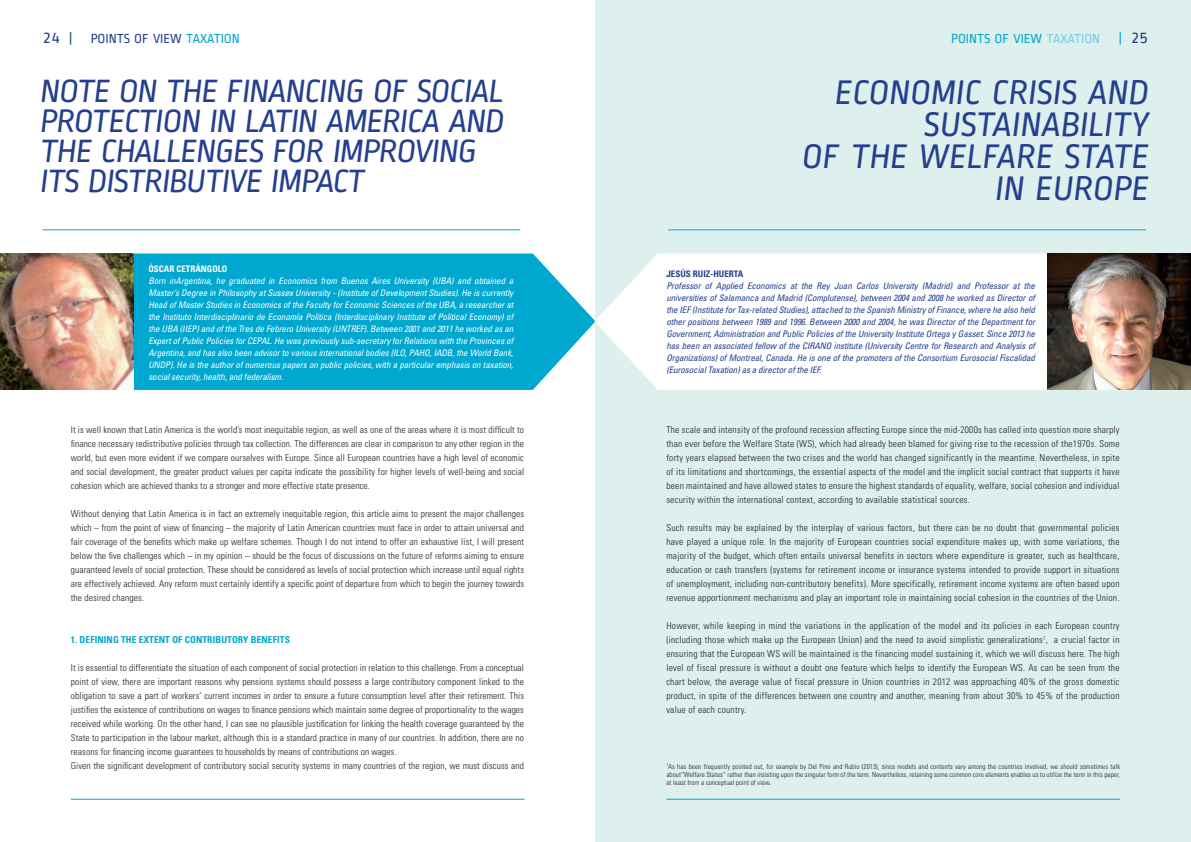
<style>
.page{position:relative;width:1191px;height:842px;background:#fff}
.page>*{position:absolute;margin:0;border:0;box-sizing:border-box;transform-origin:0 0}
.t1{font:italic 36px/32px "Ropa Sans";color:#253f8e}
.t2{font:italic 34px/30px "Ropa Sans";letter-spacing:-.025em;color:#253f8e}
.t3{font:17px "Ropa Sans";color:#253f8e}
.t4{font:13.8px "Ropa Sans";color:#00a7cf}
.t5{font:13.8px "Ropa Sans";color:#253f8e}
.t6{font:300 condensed 9.5px/14px "Univers";letter-spacing:.01em;color:#231f20;text-align:justify}
.t7{font:700 condensed 9.5px "Univers";letter-spacing:.01em;color:#00a7cf}
.t8{font:italic condensed 9px/12px "Univers";letter-spacing:-.01em;color:#fff;text-align:justify}
.t9{font:italic condensed 9px/12px "Univers";letter-spacing:-.01em;color:#253f8e;text-align:justify}
.t10{font:700 condensed 9px "Univers";color:#253f8e}
.t11{font:700 condensed 9px "Univers";color:#fff}
.t12{font:300 condensed 7px/8px "Univers";letter-spacing:.01em;color:#231f20;text-align:justify}
.s1{color:#78cce4}
.s2{font-size:17px;color:#253f8e}
.s3{color:#00a7cf}
</style>
<div class="page">
<div style="left:595px;top:0;width:596px;height:842px;background:#ddf0ed"></div>
<hr style="left:71px;top:799px;width:453px;height:1px;background:#00a7cf">
<hr style="left:666px;top:799px;width:454px;height:1px;background:#00a7cf">
<hr style="left:43px;top:230px;width:477px;height:1px;background:#00a7cf">
<hr style="left:668px;top:230px;width:478px;height:1px;background:#00a7cf">
<svg style="left:133px;top:254px;width:461px;height:136px;background:#10acd1"></svg>
<img style="left:0;top:254px;width:133px;height:136px">
<div style="left:594px;top:254px;width:453px;height:136px;background:#fff"></div>
<img style="left:1047px;top:254px;width:144px;height:136px">
<h3 class="t3" style="left:43px;top:28px;width:19px">24</h3>
<h3 class="t4" style="left:951px;top:31px;width:199px">POINTS OF VIEW <span class="s1">TAXATION</span> | <span class="s2">25</span></h3>
<h3 class="t5" style="left:67px;top:31px;width:174px">| POINTS OF VIEW <span class="s3">TAXATION</span></h3>
<h2 class="t2" style="left:41px;top:77px;width:465px">NOTE ON THE FINANCING OF SOCIAL<br>PROTECTION IN LATIN AMERICA AND<br>THE CHALLENGES FOR IMPROVING<br>ITS DISTRIBUTIVE IMPACT</h2>
<h1 class="t1" style="left:835px;top:77px;width:37px">ECONOMIC</h1>
<h1 class="t1" style="left:992px;top:77px;width:31px">CRISIS</h1>
<h1 class="t1" style="left:1088px;top:77px;width:21px">AND</h1>
<h1 class="t1" style="left:924px;top:109px;width:34px">SUSTAINABILITY</h1>
<h1 class="t1" style="left:802px;top:141px;width:68px">OF THE</h1>
<h1 class="t1" style="left:919px;top:141px;width:49px">WELFARE</h1>
<h1 class="t1" style="left:995px;top:141px;width:103px;text-indent:69px">STATE<br>IN EUROPE</h1>
<p class="t11" style="left:148px;top:263px;width:81px">ÓSCAR CETRÁNGOLO</p>
<p class="t8" style="left:148px;top:274px;width:366px">Born inArgentina, he graduated in Economics from Buenos Aires University (UBA) and obtained a Master’s Degree in Philosophy at Sussex University - (Institute of Development Studies). He is currently Head of Master Studies in Economics of the Faculty for Economic Sciences of the UBA, a researcher at the Instituto Interdisciplinario de Economía Política (Interdisciplinary Institute of Political Economy) of the UBA (IIEP) and of the Tres de Febrero University (UNTREF). Between 2001 and 2011 he worked as an Expert of Public Policies for CEPAL. He was previously sub-secretary for Relations with the Provinces of Argentina, and has also been advisor to various international bodies (ILO, PAHO, IADB, the World Bank, UNDP). He is the author of numerous papers on public policies, with a particular emphasis on taxation, social security, health, and federalism.</p>
<p class="t6" style="left:71px;top:423px;width:455px">It is well known that Latin America is the world’s most inequitable region, as well as one of the areas where it is most difficult to finance necessary redistributive policies through tax collection. The differences are clear in comparison to any other region in the world, but even more evident if we compare ourselves with Europe. Since all European countries have a high level of economic and social development, the greater product values per capita indicate the possibility for higher levels of well-being and social cohesion which are achieved thanks to a stronger and more effective state presence.</p>
<p class="t6" style="left:71px;top:507px;width:455px">Without denying that Latin America is in fact an extremely inequitable region, this article aims to present the major challenges which – from the point of view of financing – the majority of Latin American countries must face in order to attain universal and fair coverage of the benefits which make up welfare schemes. Though I do not intend to offer an exhaustive list, I will present below the five challenges which – in my opinion – should be the focus of discussions on the future of reforms aiming to ensure guaranteed levels of social protection. These should be considered as levels of social protection which increase until equal rights are effectively achieved. Any reform must certainly identify a specific point of departure from which to begin the journey towards the desired changes.</p>
<p class="t7" style="left:71px;top:634px;width:221px">1. DEFINING THE EXTENT OF CONTRIBUTORY BENEFITS</p>
<p class="t6" style="left:71px;top:661px;width:455px;text-align:left">It is essential to differentiate the situation of each component of social protection in relation to this challenge. From a conceptual point of view, there are important reasons why pensions systems should possess a large contributory component linked to the obligation to save a part of workers’ current incomes in order to ensure a future consumption level after their retirement. This justifies the existence of contributions on wages to finance pensions which maintain some degree of proportionality to the wages received while working. On the other hand, I can see no plausible justification for linking the health coverage guaranteed by the State to participation in the labour market, although this is a standard practice in many of our countries. In addition, there are no reasons for financing income guarantees to households by means of contributions on wages.<br>Given the significant development of contributory social security systems in many countries of the region, we must discuss and</p>
<p class="t10" style="left:666px;top:269px;width:78px">JESÚS RUIZ-HUERTA</p>
<p class="t9" style="left:666px;top:280px;width:370px">Professor of Applied Economics at the Rey Juan Carlos University (Madrid) and Professor at the universities of Salamanca and Madrid (Complutense), between 2004 and 2008 he worked as Director of the IEF (Institute for Tax-related Studies), attached to the Spanish Ministry of Finance, where he also held other positions between 1989 and 1996. Between 2000 and 2004, he was Director of the Department for Government, Administration and Public Policies of the University Institute Ortega y Gasset. Since 2013 he has been an associated fellow of the CIRANO institute (University Centre for Research and Analysis of Organizations) of Montreal, Canada. He is one of the promoters of the Consortium Eurosocial Fiscalidad (Eurosocial Taxation) as a director of the IEF.</p>
<p class="t6" style="left:666px;top:423px;width:455px">The scale and intensity of the profound recession affecting Europe since the mid-2000s has called into question more sharply than ever before the Welfare State (WS), which had already been blamed for giving rise to the recession of the1970s. Some forty years elapsed between the two crises and the world has changed significantly in the meantime. Nevertheless, in spite of its limitations and shortcomings, the essential aspects of the model and the implicit social contract that supports it have been maintained and have allowed states to ensure the highest standards of equality, welfare, social cohesion and individual security within the international context, according to available statistical sources.</p>
<p class="t6" style="left:666px;top:521px;width:455px">Such results may be explained by the interplay of various factors, but there can be no doubt that governmental policies have played a unique role. In the majority of European countries social expenditure makes up, with some variations, the majority of the budget, which often entails universal benefits in sectors where expenditure is greater, such as healthcare, education or cash transfers (systems for retirement income or insurance systems intended to provide support in situations of unemployment, including non-contributory benefits). More specifically, retirement income systems are often based upon revenue apportionment mechanisms and play an important role in maintaining social cohesion in the countries of the Union.</p>
<p class="t6" style="left:666px;top:619px;width:455px">However, while keeping in mind the variations in the application of the model and its policies in each European country (including those which make up the European Union) and the need to avoid simplistic generalizations<sup>1</sup>, a crucial factor in ensuring that the European WS will be maintained is the financing model sustaining it, which we will discuss here. The high level of fiscal pressure is without a doubt one feature which helps to identify the European WS. As can be seen from the chart below, the average value of fiscal pressure in Union countries in 2012 was approaching 40% of the gross domestic product, in spite of the differences between one country and another, meaning from about 30% to 45% of the production value of each country.</p>
<p class="t12" style="left:666px;top:762px;width:455px"><sup>1</sup>As has been frequently pointed out, for example by Del Pino and Rubio (2013), since models and contents vary among the countries involved, we should sometimes talk about“Welfare States” rather than insisting upon the singular form of the term. Nevertheless, retaining some common core elements enables us to utilize the term in this paper, at least from a conceptual point of view.</p>
</div>
